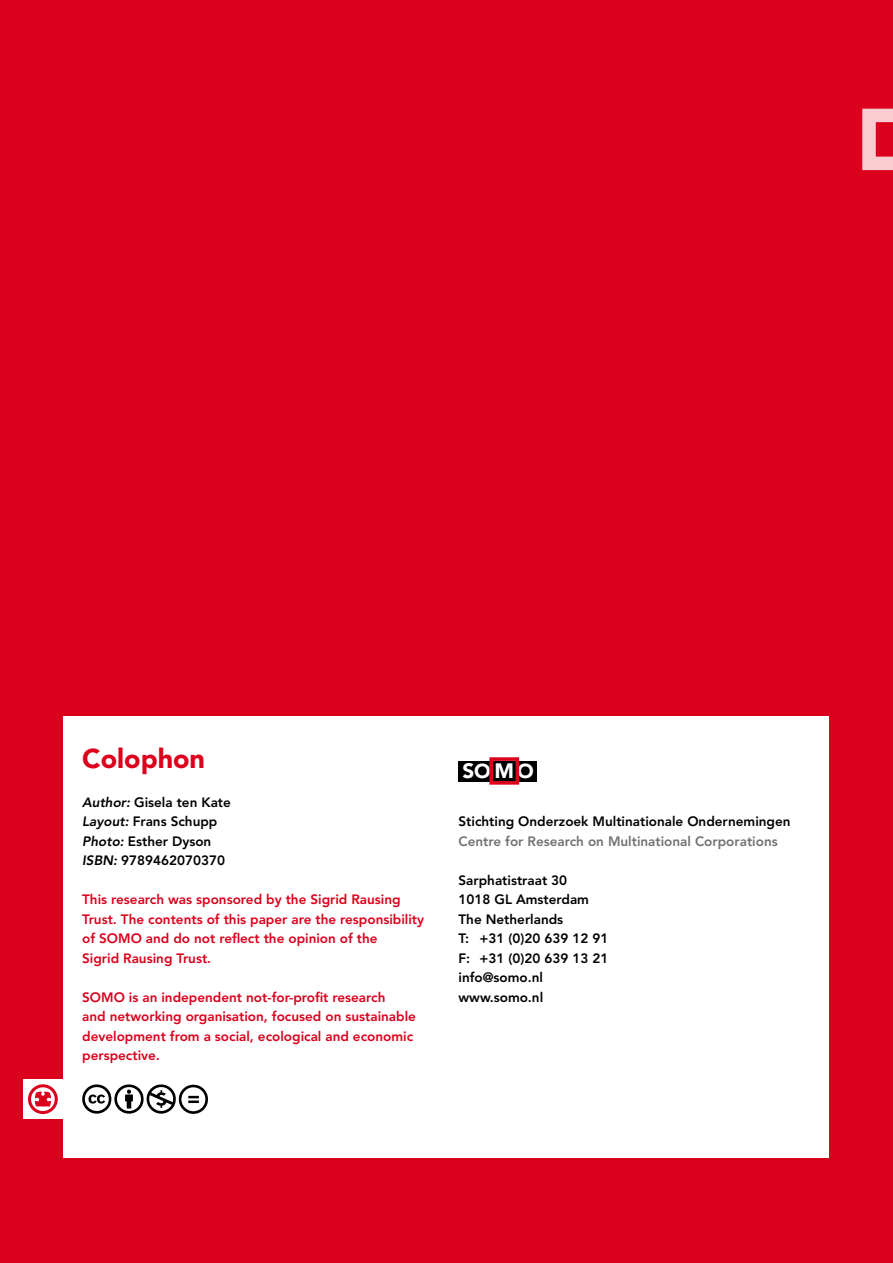
<style>
.page{position:relative;width:893px;height:1263px;background:#db001b}
.page>*{position:absolute;margin:0;border:0;box-sizing:border-box;transform-origin:0 0}
.t1{font:900 27px "Avenir LT Std";color:#db001b}
.t2{font:900 20.7px "Avenir LT Std";color:#fff}
.t3{font:800 13.5px/19.5px "Avenir LT Std";color:#db001b}
.t4{font:800 13.5px/19.5px "Avenir LT Std";color:#000}
.t5{font:800 13.5px "Avenir LT Std";color:#707172}
.s1{font-style:italic}
.s2{font-size:19.95px}
</style>
<div class="page">
<div style="left:64px;top:716px;width:765px;height:442px;background:#fff"></div>
<svg style="left:862px;top:109px;width:31px;height:61px"></svg>
<div style="left:459px;top:761px;width:78px;height:20px;background:#000"></div>
<div style="left:489px;top:757px;width:30px;height:28px;border:4px solid #db001b"></div>
<div style="left:23px;top:1080px;width:42px;height:39px;background:#fff"></div>
<div style="left:28px;top:1084px;width:30px;height:30px;border:3px solid #db001b;border-radius:50%"></div>
<svg style="left:34px;top:1090px;width:18px;height:16px"></svg>
<svg style="left:82px;top:1084px;width:126px;height:30px"></svg>
<h1 class="t1" style="left:82px;top:742px;width:124px">Colophon</h1>
<p class="t4" style="left:82px;top:792px;width:150px"><span class="s1">Author:</span> Gisela ten Kate<br><span class="s1">Layout:</span> Frans Schupp<br><span class="s1">Photo:</span> Esther Dyson<br><span class="s1">ISBN:</span> 9789462070370</p>
<p class="t3" style="left:82px;top:890px;width:343px">This research was sponsored by the Sigrid Rausing Trust. The contents of this paper are the responsibility of SOMO and do not reflect the opinion of the<br>Sigrid Rausing Trust.</p>
<p class="t3" style="left:82px;top:987px;width:335px">SOMO is an independent not-for-profit research<br>and networking organisation, focused on sustainable development from a social, ecological and economic perspective.</p>
<h2 class="t2" style="left:462px;top:759px;width:73px">S<span class="s2">O</span> M <span class="s2">O</span></h2>
<p class="t4" style="left:459px;top:812px;width:334px">Stichting Onderzoek Multinationale Ondernemingen</p>
<p class="t5" style="left:459px;top:833px;width:321px">Centre for Research on Multinational Corporations</p>
<p class="t4" style="left:459px;top:870px;width:151px">Sarphatistraat 30<br>1018 GL Amsterdam<br>The Netherlands<br>T: +31 (0)20 639 12 91<br>F: +31 (0)20 639 13 21 info@somo.nl www.somo.nl</p>
</div>
